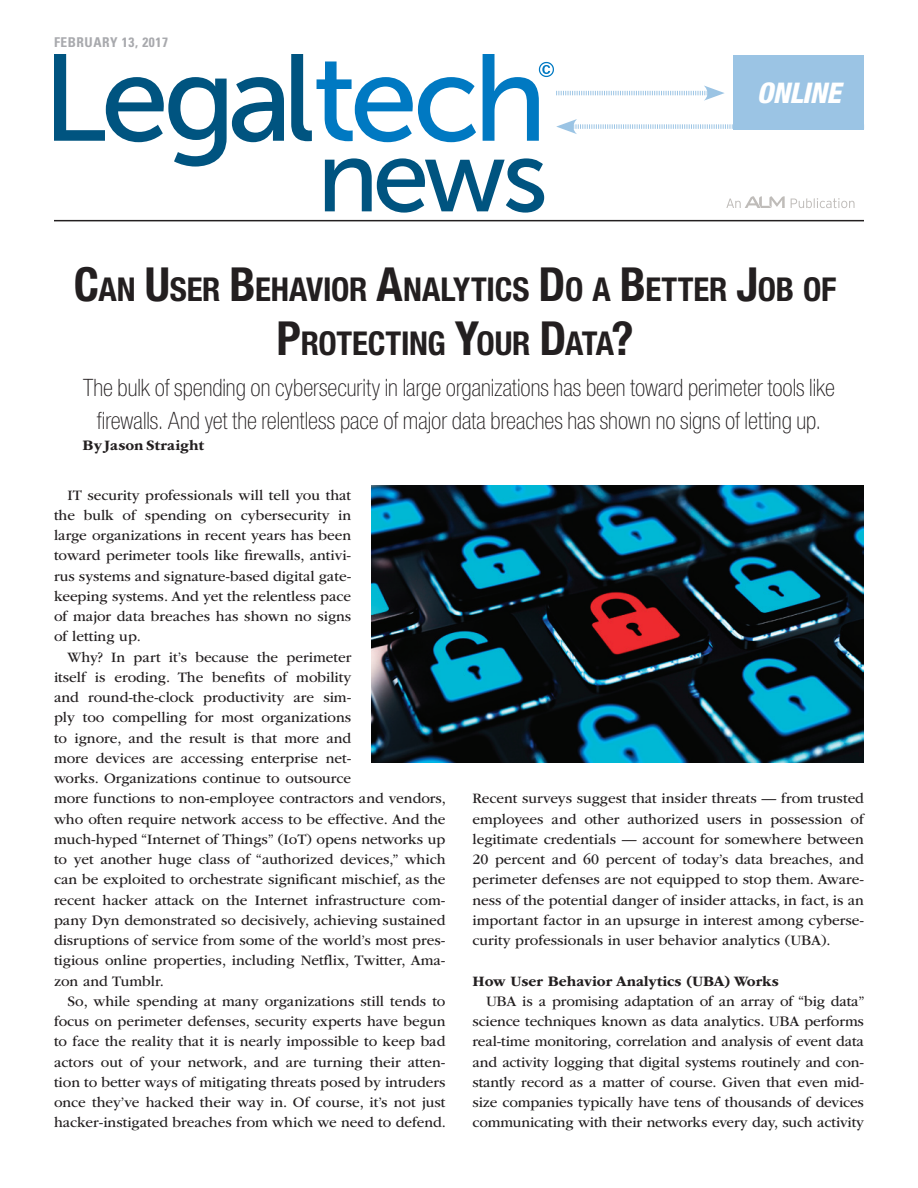
<style>
.page{position:relative;width:918px;height:1188px;background:#fff}
.page>*{position:absolute;margin:0;border:0;box-sizing:border-box;transform-origin:0 0}
.t1{font:700 condensed 32.85px/54px "Helvetica Neue LT Std";letter-spacing:-.01em;color:#231f20;text-align:center}
.t2{font:italic 800 condensed 28.5px "Helvetica Neue LT Std";letter-spacing:-.01em;color:#fff}
.t3{font:100 condensed 24px/33px "Helvetica Neue LT Std";color:#231f20;text-align:center}
.t4{font:15px/20.2px "ITC Garamond Std";color:#231f20;text-align:justify}
.t5{font:700 15px "ITC Garamond Std";color:#231f20}
.t6{font:700 condensed 13.5px "Univers LT Std";letter-spacing:.04em;color:#a8a9ad}
.s1{font-size:47.1px}
</style>
<div class="page">
<svg style="left:54px;top:54px;width:230px;height:113px"></svg>
<svg style="left:291px;top:54px;width:185px;height:88px"></svg>
<svg style="left:325px;top:158px;width:219px;height:55px"></svg>
<svg style="left:791px;top:198px;width:64px;height:10px"></svg>
<svg style="left:726px;top:196px;width:59px;height:12px"></svg>
<hr style="left:54px;top:220px;width:810px;height:1px;background:#231f20">
<svg style="left:483px;top:54px;width:251px;height:87px"></svg>
<div style="left:734px;top:55px;width:130px;height:75px;background:#9bc4e4"></div>
<img style="left:372px;top:486px;width:492px;height:277px">
<p class="t6" style="left:54px;top:34px;width:115px">FEBRUARY 13, 2017</p>
<h2 class="t2" style="left:757px;top:75px;width:86px">ONLINE</h2>
<h1 class="t1" style="left:74px;top:262px;width:764px"><span class="s1">C</span>AN <span class="s1">U</span>SER <span class="s1">B</span>EHAVIOR <span class="s1">A</span>NALYTICS <span class="s1">D</span>O A <span class="s1">B</span>ETTER <span class="s1">J</span>OB OF<br><span class="s1">P</span>ROTECTING <span class="s1">Y</span>OUR <span class="s1">D</span>ATA<span class="s1">?</span></h1>
<h3 class="t3" style="left:83px;top:371px;width:753px">The bulk of spending on cybersecurity in large organizations has been toward perimeter tools like firewalls. And yet the relentless pace of major data breaches has shown no signs of letting up.</h3>
<p class="t5" style="left:83px;top:437px;width:123px">By Jason Straight</p>
<p class="t4" style="left:54px;top:485px;width:299px;text-indent:14px">IT security professionals will tell you that the bulk of spending on cybersecurity in large organizations in recent years has been toward perimeter tools like firewalls, antivi&shy;rus systems and signature-based digital gate&shy;keeping systems. And yet the relentless pace of major data breaches has shown no signs of letting up.</p>
<p class="t4" style="left:54px;top:647px;width:394px;text-align:left;text-indent:14px">Why? In part it’s because the perimeter<br>itself is eroding. The benefits of mobility<br>and round-the-clock productivity are sim-<br>ply too compelling for most organizations<br>to ignore, and the result is that more and<br>more devices are accessing enterprise net-<br>works. Organizations continue to outsource<br>more functions to non-employee contractors and vendors, who often require network access to be effective. And the much-hyped “Internet of Things” (IoT) opens networks up to yet another huge class of “authorized devices,” which can be exploited to orchestrate significant mischief, as the recent hacker attack on the Internet infrastructure com&shy;pany Dyn demonstrated so decisively, achieving sustained disruptions of service from some of the world’s most pres&shy;tigious online properties, including Netflix, Twitter, Ama&shy;zon and Tumblr.</p>
<p class="t4" style="left:54px;top:991px;width:394px;text-indent:14px">So, while spending at many organizations still tends to focus on perimeter defenses, security experts have begun to face the reality that it is nearly impossible to keep bad actors out of your network, and are turning their atten&shy;tion to better ways of mitigating threats posed by intruders once they’ve hacked their way in. Of course, it’s not just hacker-instigated breaches from which we need to defend.</p>
<p class="t4" style="left:472px;top:789px;width:393px">Recent surveys suggest that insider threats — from trusted employees and other authorized users in possession of legitimate credentials — account for somewhere between 20 percent and 60 percent of today’s data breaches, and perimeter defenses are not equipped to stop them. Aware&shy;ness of the potential danger of insider attacks, in fact, is an important factor in an upsurge in interest among cyberse&shy;curity professionals in user behavior analytics (UBA).</p>
<p class="t5" style="left:472px;top:972px;width:308px">How User Behavior Analytics (UBA) Works</p>
<p class="t4" style="left:472px;top:991px;width:394px;text-indent:14px">UBA is a promising adaptation of an array of “big data” science techniques known as data analytics. UBA performs real-time monitoring, correlation and analysis of event data and activity logging that digital systems routinely and con&shy;stantly record as a matter of course. Given that even mid&shy;size companies typically have tens of thousands of devices communicating with their networks every day, such activity</p>
</div>
